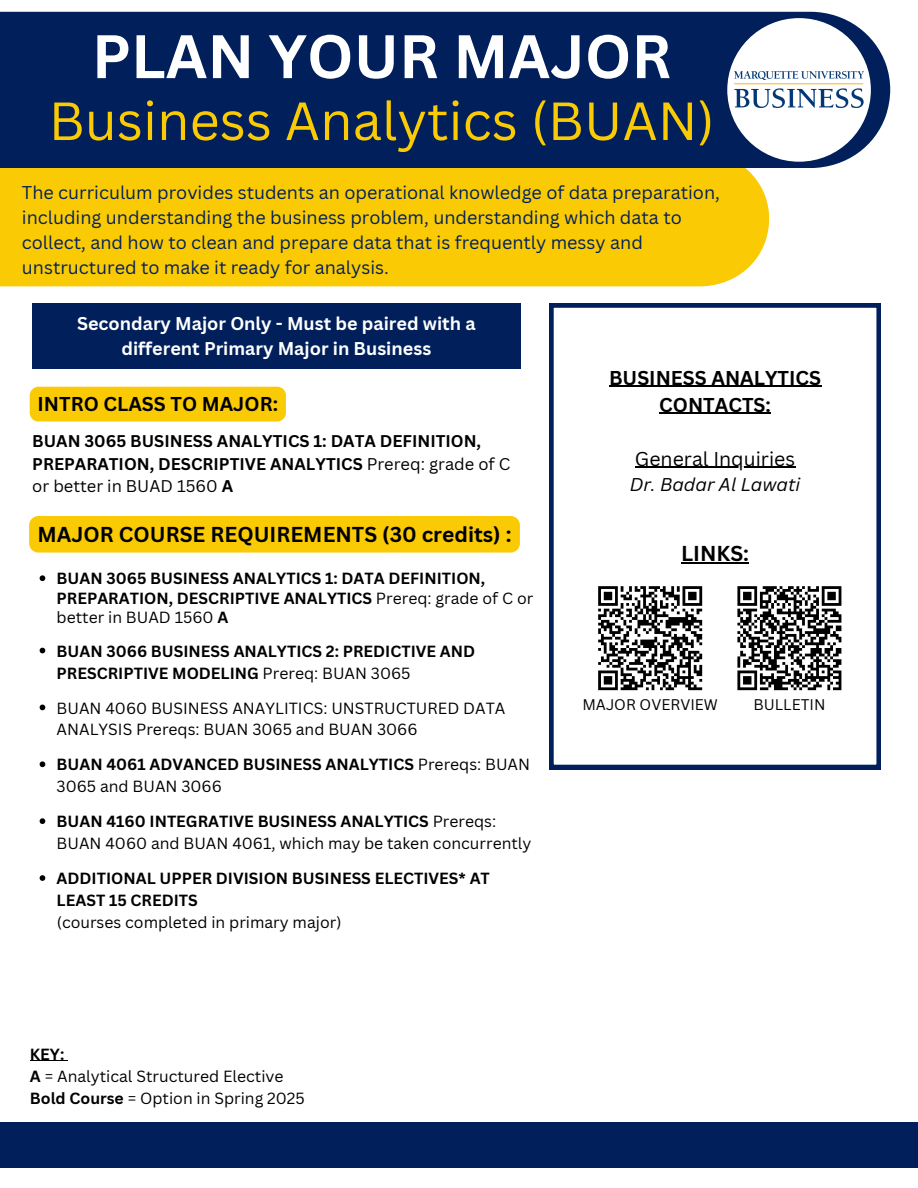
<style>
.page{position:relative;width:918px;height:1188px;background:#fff}
.page>*{position:absolute;margin:0;border:0;box-sizing:border-box;transform-origin:0 0}
.t1{font:700 60px "Canva Sans";color:#fff}
.t2{font:52.5px "Canva Sans";color:#faca04}
.t3{font:700 21px "Canva Sans";color:#000}
.t4{font:700 19.5px/27px "Canva Sans";color:#000;text-align:center}
.t5{font:19.5px "Canva Sans";color:#000}
.t6{font:18px/24.8px "Canva Sans";color:#01205b}
.t7{font:700 18px/24.8px "Canva Sans";color:#fff;text-align:center}
.t8{font:italic 18px "Canva Sans";color:#000}
.t9{font:700 16.5px/22.5px "Canva Sans";color:#000}
.t10{font:700 15.75px/21.9px "Canva Sans";color:#000}
.t11{font:15.75px/21.9px "Canva Sans";color:#000}
.t12{font:15px "Canva Sans";color:#000}
.s1{font-weight:400}
.s2{font-weight:700}
</style>
<div class="page">
<div style="left:0;top:168px;width:769px;height:118px;background:#faca04"></div>
<div style="left:0;top:12px;width:890px;height:156px;background:#01205b"></div>
<div style="left:727px;top:18px;width:144px;height:144px;background:#fff;border-radius:50%"></div>
<img style="left:735px;top:72px;width:128px;height:36px">
<svg style="left:549px;top:303px;width:332px;height:466px"></svg>
<hr style="left:609px;top:386px;width:212px;height:1px;background:#000">
<hr style="left:659px;top:413px;width:112px;height:1px;background:#000">
<hr style="left:635px;top:467px;width:160px;height:1px;background:#000">
<hr style="left:681px;top:562px;width:68px;height:1px;background:#000">
<div style="left:593px;top:581px;width:115px;height:115px;background:#fff"></div>
<svg style="left:598px;top:586px;width:105px;height:105px"></svg>
<div style="left:732px;top:581px;width:115px;height:115px;background:#fff"></div>
<svg style="left:737px;top:586px;width:105px;height:105px"></svg>
<div style="left:0;top:1122px;width:918px;height:45px;background:#01205b"></div>
<div style="left:32px;top:303px;width:489px;height:66px;background:#01205b"></div>
<div style="left:29px;top:516px;width:491px;height:37px;background:#faca04;border-radius:9px"></div>
<svg style="left:40px;top:575px;width:5px;height:6px"></svg>
<svg style="left:40px;top:648px;width:5px;height:5px"></svg>
<svg style="left:40px;top:705px;width:5px;height:5px"></svg>
<svg style="left:40px;top:761px;width:5px;height:6px"></svg>
<svg style="left:40px;top:818px;width:5px;height:6px"></svg>
<svg style="left:40px;top:875px;width:5px;height:6px"></svg>
<hr style="left:30px;top:1060px;width:34px;height:1px;background:#000">
<div style="left:30px;top:387px;width:256px;height:35px;background:#faca04;border-radius:9px"></div>
<h6 class="t1" style="left:92px;top:14px;width:581px">PLAN YOUR MAJOR</h6>
<h3 class="t2" style="left:49px;top:84px;width:667px">Business Analytics (BUAN)</h3>
<h5 class="t6" style="left:22px;top:180px;width:700px">The curriculum provides students an operational knowledge of data preparation, including understanding the business problem, understanding which data to collect, and how to clean and prepare data that is frequently messy and unstructured to make it ready for analysis.</h5>
<p class="t7" style="left:77px;top:311px;width:400px">Secondary Major Only - Must be paired with a different Primary Major in Business</p>
<p class="t4" style="left:38px;top:390px;width:242px">INTRO CLASS TO MAJOR:</p>
<p class="t9" style="left:32px;top:430px;width:480px">BUAN 3065 BUSINESS ANALYTICS 1: DATA DEFINITION,<br>PREPARATION, DESCRIPTIVE ANALYTICS <span class="s1">Prereq: grade of C or better in BUAD 1560</span> A</p>
<p class="t3" style="left:38px;top:519px;width:475px">MAJOR COURSE REQUIREMENTS (30 credits) :</p>
<p class="t10" style="left:57px;top:568px;width:478px;line-height:19.5px">BUAN 3065 BUSINESS ANALYTICS 1: DATA DEFINITION,<br>PREPARATION, DESCRIPTIVE ANALYTICS <span class="s1">Prereq: grade of C or better in BUAD 1560</span> A</p>
<h3 class="t10" style="left:57px;top:640px;width:420px">BUAN 3066 BUSINESS ANALYTICS 2: PREDICTIVE AND<br>PRESCRIPTIVE MODELING <span class="s1">Prereq: BUAN 3065</span></h3>
<p class="t11" style="left:57px;top:696px;width:450px">BUAN 4060 BUSINESS ANAYLITICS: UNSTRUCTURED DATA<br>ANALYSIS Prereqs: BUAN 3065 and BUAN 3066</p>
<h4 class="t10" style="left:57px;top:753px;width:475px">BUAN 4061 ADVANCED BUSINESS ANALYTICS <span class="s1">Prereqs: BUAN<br>3065 and BUAN 3066</span></h4>
<p class="t11" style="left:57px;top:810px;width:476px"><span class="s2">BUAN 4160 INTEGRATIVE BUSINESS ANALYTICS</span> Prereqs:<br>BUAN 4060 and BUAN 4061, which may be taken concurrently</p>
<p class="t10" style="left:57px;top:867px;width:435px">ADDITIONAL UPPER DIVISION BUSINESS ELECTIVES* AT<br>LEAST 15 CREDITS</p>
<p class="t11" style="left:57px;top:911px;width:286px">(courses completed in primary major)</p>
<p class="t10" style="left:30px;top:1043px;width:36px">KEY:</p>
<p class="t11" style="left:30px;top:1065px;width:255px"><span class="s2">A</span> = Analytical Structured Elective</p>
<p class="t11" style="left:30px;top:1086px;width:277px"><span class="s2">Bold Course</span> = Option in Spring 2025</p>
<h2 class="t4" style="left:609px;top:364px;width:214px">BUSINESS ANALYTICS<br>CONTACTS:</h2>
<p class="t5" style="left:635px;top:445px;width:162px">General Inquiries</p>
<p class="t8" style="left:630px;top:472px;width:172px">Dr. Badar Al Lawati</p>
<p class="t3" style="left:681px;top:539px;width:69px">LINKS:</p>
<h3 class="t12" style="left:582px;top:694px;width:137px">MAJOR OVERVIEW</h3>
<p class="t12" style="left:753px;top:694px;width:74px">BULLETIN</p>
</div>
